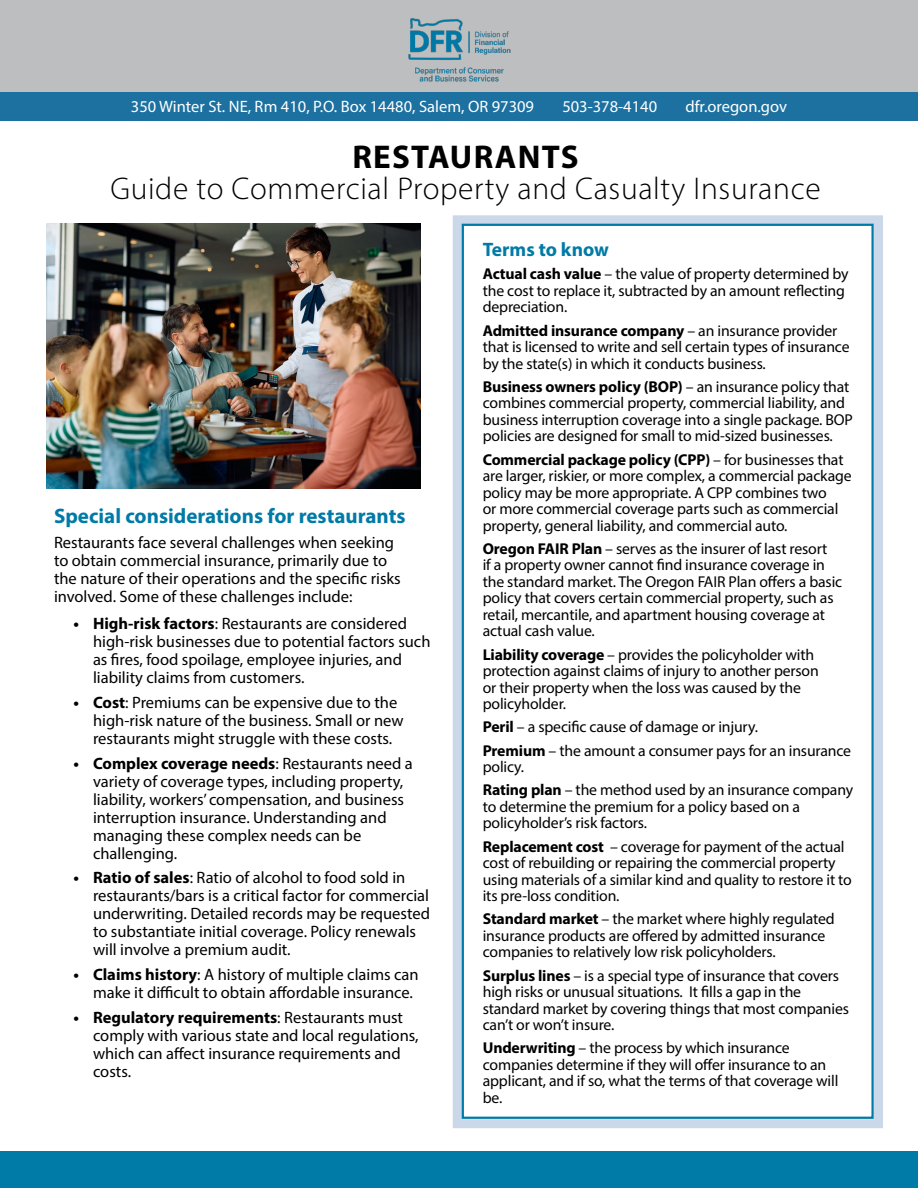
<style>
.page{position:relative;width:918px;height:1188px;background:#fff}
.page>*{position:absolute;margin:0;border:0;box-sizing:border-box;transform-origin:0 0}
.t1{font:700 33px "Myriad Pro";letter-spacing:.04em;color:#000}
.t2{font:300 31.5px "Myriad Pro";letter-spacing:.02em;color:#000}
.header_1{font:700 21px "Myriad Pro";color:#007aa6}
.header_1-2{font:700 19.5px "Myriad Pro";color:#007aa6}
.body{font:16.5px/18px "Myriad Pro";color:#000}
.body-2{font:16.5px "Myriad Pro";color:#fff}
.Definitions{font:15.75px/16.5px "Myriad Pro";letter-spacing:-.01em;color:#000}
.s1{font-weight:700}
</style>
<div class="page">
<div style="left:453px;top:215px;width:430px;height:913px;border:9px solid #cbd8e9"></div>
<div style="left:0;top:1151px;width:918px;height:37px;background:#007aa6"></div>
<div style="left:462px;top:224px;width:412px;height:895px;border:2px solid #007aa6"></div>
<img style="left:46px;top:224px;width:374px;height:265px">
<div style="left:0;top:0;width:918px;height:97px;background:#bcbec0"></div>
<div style="left:0;top:92px;width:918px;height:28px;background:#1c71a1"></div>
<img style="left:408px;top:18px;width:103px;height:64px">
<p class="body-2" style="left:131px;top:97px;width:405px">350 Winter St. NE, Rm 410, P.O. Box 14480, Salem, OR 97309</p>
<p class="body-2" style="left:562px;top:97px;width:96px">503-378-4140</p>
<p class="body-2" style="left:685px;top:97px;width:103px">dfr.oregon.gov</p>
<p class="t1" style="left:352px;top:135px;width:228px">RESTAURANTS</p>
<p class="t2" style="left:110px;top:170px;width:712px">Guide to Commercial Property and Casualty Insurance</p>
<h1 class="header_1" style="left:54px;top:503px;width:353px">Special considerations for restaurants</h1>
<p class="body" style="left:54px;top:533px;width:348px">Restaurants face several challenges when seeking to obtain commercial insurance, primarily due to the nature of their operations and the specific risks involved. Some of these challenges include:</p>
<p class="body" style="left:93px;top:614px;width:339px;text-indent:-20px"><span class="s1">• High-risk factors</span>: Restaurants are considered high-risk businesses due to potential factors such as fires, food spoilage, employee injuries, and liability claims from customers.</p>
<p class="body" style="left:93px;top:693px;width:312px;text-indent:-20px"><span class="s1">• Cost</span>: Premiums can be expensive due to the high-risk nature of the business. Small or new restaurants might struggle with these costs.</p>
<p class="body" style="left:93px;top:754px;width:321px;text-indent:-20px"><span class="s1">• Complex coverage needs</span>: Restaurants need a variety of coverage types, including property, liability, workers’ compensation, and business interruption insurance. Understanding and managing these complex needs can be challenging.</p>
<p class="body" style="left:93px;top:868px;width:339px;text-indent:-20px"><span class="s1">• Ratio of sales</span>: Ratio of alcohol to food sold in restaurants/bars is a critical factor for commercial underwriting. Detailed records may be requested to substantiate initial coverage. Policy renewals will involve a premium audit.</p>
<p class="body" style="left:93px;top:965px;width:327px;text-indent:-20px"><span class="s1">• Claims history</span>: A history of multiple claims can make it difficult to obtain affordable insurance.</p>
<p class="body" style="left:93px;top:1008px;width:327px;text-indent:-20px"><span class="s1">• Regulatory requirements</span>: Restaurants must comply with various state and local regulations, which can affect insurance requirements and costs.</p>
<h1 class="header_1-2" style="left:483px;top:237px;width:128px">Terms to know</h1>
<p class="Definitions" style="left:483px;top:266px;width:367px"><span class="s1">Actual cash value</span> – the value of property determined by the cost to replace it, subtracted by an amount reflecting depreciation.</p>
<p class="Definitions" style="left:483px;top:322px;width:368px"><span class="s1">Admitted insurance company</span> – an insurance provider that is licensed to write and sell certain types of insurance by the state(s) in which it conducts business.</p>
<p class="Definitions" style="left:483px;top:378px;width:372px"><span class="s1">Business owners policy (BOP)</span> – an insurance policy that combines commercial property, commercial liability, and business interruption coverage into a single package. BOP policies are designed for small to mid-sized businesses.</p>
<p class="Definitions" style="left:483px;top:451px;width:371px"><span class="s1">Commercial package policy (CPP)</span> – for businesses that are larger, riskier, or more complex, a commercial package policy may be more appropriate. A CPP combines two<br>or more commercial coverage parts such as commercial property, general liability, and commercial auto.</p>
<p class="Definitions" style="left:483px;top:540px;width:361px"><span class="s1">Oregon FAIR Plan</span> – serves as the insurer of last resort<br>if a property owner cannot find insurance coverage in the standard market. The Oregon FAIR Plan offers a basic policy that covers certain commercial property, such as retail, mercantile, and apartment housing coverage at actual cash value.</p>
<p class="Definitions" style="left:483px;top:646px;width:338px"><span class="s1">Liability coverage</span> – provides the policyholder with protection against claims of injury to another person or their property when the loss was caused by the policyholder.</p>
<p class="Definitions" style="left:483px;top:719px;width:277px"><span class="s1">Peril</span> – a specific cause of damage or injury.</p>
<p class="Definitions" style="left:483px;top:742px;width:370px"><span class="s1">Premium</span> – the amount a consumer pays for an insurance policy.</p>
<p class="Definitions" style="left:483px;top:782px;width:372px"><span class="s1">Rating plan</span> – the method used by an insurance company to determine the premium for a policy based on a policyholder’s risk factors.</p>
<p class="Definitions" style="left:483px;top:838px;width:371px"><span class="s1">Replacement cost</span> – coverage for payment of the actual cost of rebuilding or repairing the commercial property using materials of a similar kind and quality to restore it to its pre-loss condition.</p>
<p class="Definitions" style="left:483px;top:911px;width:353px"><span class="s1">Standard market</span> – the market where highly regulated insurance products are offered by admitted insurance companies to relatively low risk policyholders.</p>
<p class="Definitions" style="left:483px;top:967px;width:368px"><span class="s1">Surplus lines</span> – is a special type of insurance that covers high risks or unusual situations. It fills a gap in the standard market by covering things that most companies can’t or won’t insure.</p>
<p class="Definitions" style="left:483px;top:1040px;width:357px"><span class="s1">Underwriting</span> – the process by which insurance companies determine if they will offer insurance to an applicant, and if so, what the terms of that coverage will be.</p>
</div>
